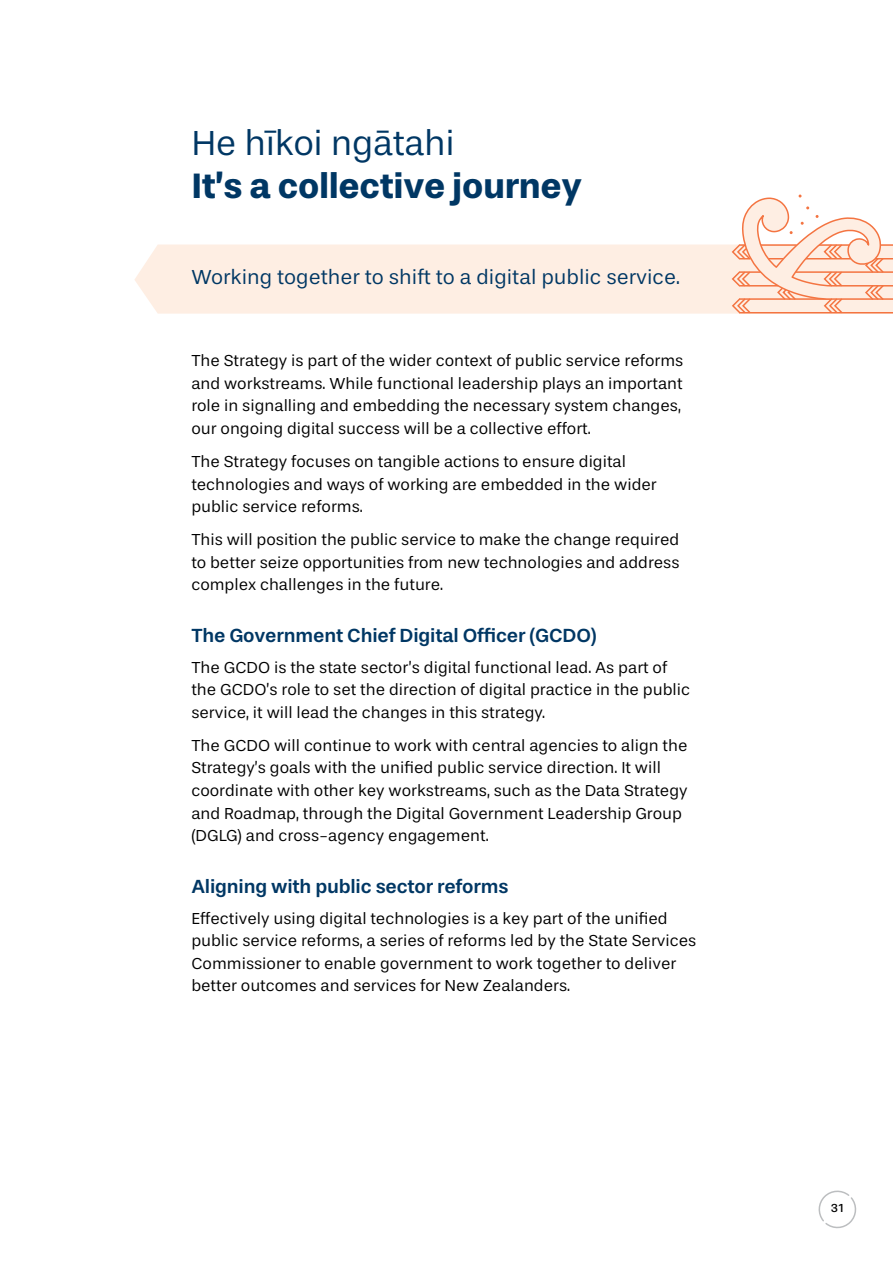
<style>
.page{position:relative;width:893px;height:1263px;background:#fff}
.page>*{position:absolute;margin:0;border:0;box-sizing:border-box;transform-origin:0 0}
.t1{font:700 36px "Stevie Sans";letter-spacing:-.01em;color:#003764}
.t2{font:36px "Stevie Sans";letter-spacing:-.01em;color:#003764}
.Introduction{font:21px "Stevie Sans";color:#003764}
.t3{font:500 19.5px "Stevie Sans";letter-spacing:-.01em;color:#003764}
.Body_text{font:16.5px/22.5px "Stevie Sans";color:#000}
.t4{font:12px "Stevie Sans";color:#000}
</style>
<div class="page">
<div style="left:134px;top:244px;width:597px;height:70px;background:#feeee3"></div>
<svg style="left:731px;top:195px;width:162px;height:119px"></svg>
<svg style="left:818px;top:1190px;width:39px;height:39px"></svg>
<h2 class="t2" style="left:191px;top:124px;width:265px">He hīkoi ngātahi</h2>
<h2 class="t1" style="left:191px;top:166px;width:392px">It’s a collective journey</h2>
<p class="Introduction" style="left:191px;top:266px;width:490px">Working together to shift to a digital public service.</p>
<p class="Body_text" style="left:191px;top:350px;width:493px">The Strategy is part of the wider context of public service reforms and workstreams. While functional leadership plays an important role in signalling and embedding the necessary system changes, our ongoing digital success will be a collective effort.</p>
<p class="Body_text" style="left:191px;top:451px;width:467px">The Strategy focuses on tangible actions to ensure digital technologies and ways of working are embedded in the wider public service reforms.</p>
<p class="Body_text" style="left:191px;top:529px;width:490px;text-align:justify">This will position the public service to make the change required to better seize opportunities from new technologies and address complex challenges in the future.</p>
<h3 class="t3" style="left:191px;top:625px;width:407px">The Government Chief Digital Officer (GCDO)</h3>
<p class="Body_text" style="left:191px;top:657px;width:500px">The GCDO is the state sector’s digital functional lead. As part of the GCDO’s role to set the direction of digital practice in the public service, it will lead the changes in this strategy.</p>
<p class="Body_text" style="left:191px;top:735px;width:498px">The GCDO will continue to work with central agencies to align the Strategy’s goals with the unified public service direction. It will coordinate with other key workstreams, such as the Data Strategy and Roadmap, through the Digital Government Leadership Group (DGLG) and cross-agency engagement.</p>
<h3 class="t3" style="left:191px;top:876px;width:319px">Aligning with public sector reforms</h3>
<p class="Body_text" style="left:191px;top:907px;width:507px">Effectively using digital technologies is a key part of the unified public service reforms, a series of reforms led by the State Services Commissioner to enable government to work together to deliver better outcomes and services for New Zealanders.</p>
<p class="t4" style="left:831px;top:1202px;width:15px">31</p>
</div>
